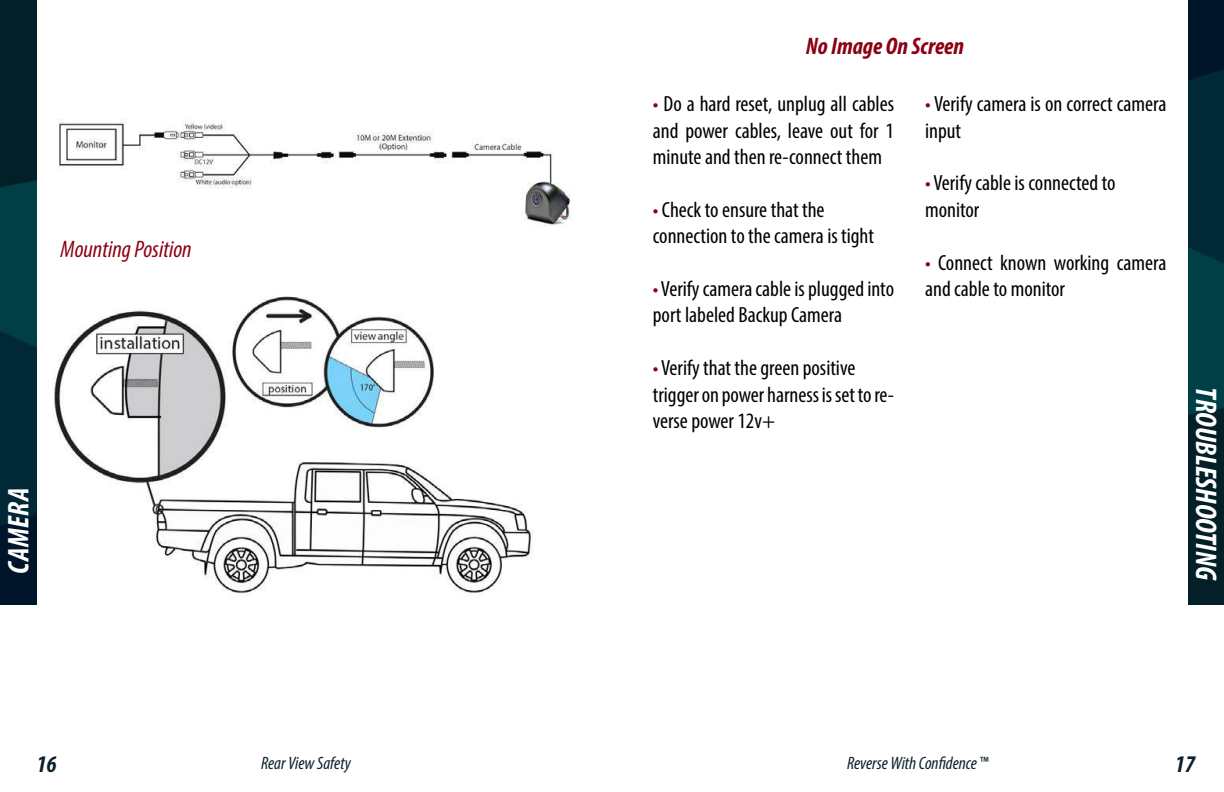
<style>
.page{position:relative;width:1224px;height:792px;background:#fff}
.page>*{position:absolute;margin:0;border:0;box-sizing:border-box;transform-origin:0 0}
.t1{font:italic 700 condensed 30px "Myriad Pro";letter-spacing:-.005em;color:#fff}
.t2{font:italic condensed 24px "Myriad Pro";color:#8b0013}
.t3{font:italic 700 condensed 24px "Myriad Pro";color:#8b0013}
.t4{font:italic 700 condensed 24px "Myriad Pro";color:#0c212c}
.t5{font:condensed 22px/26.4px "Myriad Pro";color:#000}
.t6{font:italic condensed 18px "Myriad Pro";color:#0c212c}
.s1{color:#8b0013}
.s2{font-style:normal}
</style>
<div class="page">
<img style="left:1188px;top:0;width:36px;height:605px">
<img style="left:0;top:0;width:36px;height:605px">
<img style="left:58px;top:121px;width:513px;height:105px">
<img style="left:53px;top:296px;width:481px;height:299px">
<p class="t2" style="left:61px;top:235px;width:133px">Mounting Position</p>
<h1 class="t1" style="left:0;top:574px;width:88px;rotate:-90deg">CAMERA</h1>
<p class="t3" style="left:806px;top:31px;width:160px">No Image On Screen</p>
<p class="t5" style="left:653px;top:91px;width:243px;text-align:justify"><span class="s1">•</span> Do a hard reset, unplug all cables and power cables, leave out for 1 minute and then re-connect them</p>
<p class="t5" style="left:653px;top:196px;width:223px"><span class="s1">•</span> Check to ensure that the connection to the camera is tight</p>
<p class="t5" style="left:653px;top:275px;width:243px"><span class="s1">•</span> Verify camera cable is plugged into port labeled Backup Camera</p>
<p class="t5" style="left:653px;top:355px;width:243px"><span class="s1">•</span> Verify that the green positive trigger on power harness is set to re&shy;verse power 12v+</p>
<p class="t5" style="left:925px;top:91px;width:243px"><span class="s1">•</span> Verify camera is on correct camera input</p>
<p class="t5" style="left:925px;top:170px;width:192px"><span class="s1">•</span> Verify cable is connected to monitor</p>
<p class="t5" style="left:925px;top:249px;width:243px"><span class="s1">•</span> Connect known working camera and cable to monitor</p>
<h1 class="t1" style="left:1225px;top:387px;width:195px;rotate:90deg">TROUBLESHOOTING</h1>
<p class="t4" style="left:36px;top:749px;width:22px">16</p>
<p class="t6" style="left:261px;top:752px;width:91px">Rear View Safety</p>
<p class="t6" style="left:847px;top:752px;width:143px">Reverse With Confidence <span class="s2">™</span></p>
<p class="t4" style="left:1175px;top:749px;width:22px">17</p>
</div>
